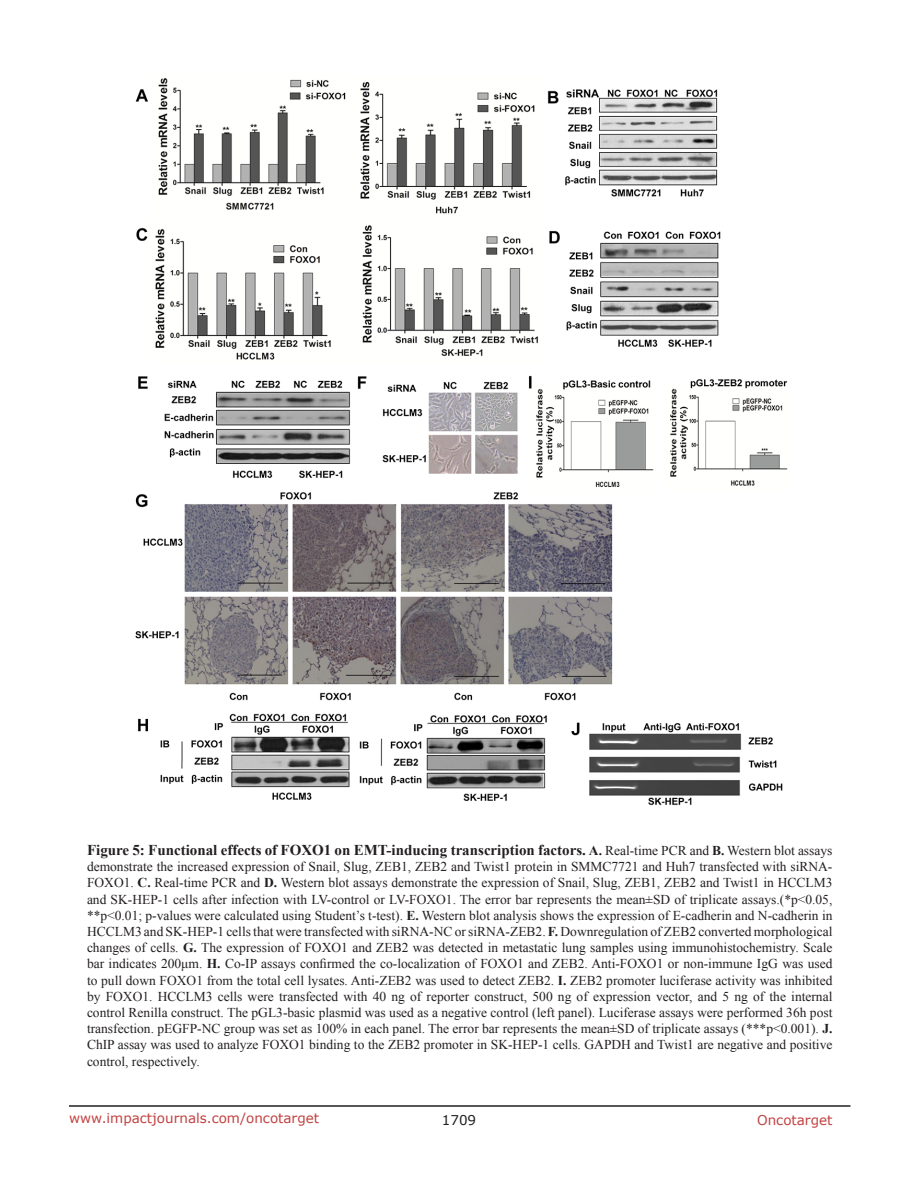
<style>
.page{position:relative;width:918px;height:1188px;background:#fff}
.page>*{position:absolute;margin:0;border:0;box-sizing:border-box;transform-origin:0 0}
.figuretext{font:700 15px "Times New Roman";color:#231f20}
.figuretext-2{font:13.5px/16.2px "Times New Roman";color:#231f20;text-align:justify}
.t1{font:13.5px "Verdana";color:#c24141}
.t2{font:13.5px "Verdana";color:#231f20}
.s1{font-size:13.5px}
.s2{font-weight:400;font-size:13.5px}
.s3{font-weight:700}
</style>
<div class="page">
<hr style="left:69px;top:1105px;width:781px;height:2px;background:#231f20">
<img style="left:135px;top:78px;width:653px;height:728px">
<p class="figuretext" style="left:87px;top:840px;width:747px">Figure 5: Functional effects of FOXO1 on EMT-inducing transcription factors. <span class="s1">A.</span> <span class="s2">Real-time PCR and</span> <span class="s1">B.</span> <span class="s2">Western blot assays</span></p>
<p class="figuretext-2" style="left:87px;top:858px;width:747px">demonstrate the increased expression of Snail, Slug, ZEB1, ZEB2 and Twist1 protein in SMMC7721 and Huh7 transfected with siRNA-FOXO1. <span class="s3">C.</span> Real-time PCR and <span class="s3">D.</span> Western blot assays demonstrate the expression of Snail, Slug, ZEB1, ZEB2 and Twist1 in HCCLM3 and SK-HEP-1 cells after infection with LV-control or LV-FOXO1. The error bar represents the mean±SD of triplicate assays.(*p&lt;0.05, **p&lt;0.01; p-values were calculated using Student’s t-test). <span class="s3">E.</span> Western blot analysis shows the expression of E-cadherin and N-cadherin in HCCLM3 and SK-HEP-1 cells that were transfected with siRNA-NC or siRNA-ZEB2. <span class="s3">F.</span> Downregulation of ZEB2 converted morphological changes of cells. <span class="s3">G.</span> The expression of FOXO1 and ZEB2 was detected in metastatic lung samples using immunohistochemistry. Scale bar indicates 200μm. <span class="s3">H.</span> Co-IP assays confirmed the co-localization of FOXO1 and ZEB2. Anti-FOXO1 or non-immune IgG was used to pull down FOXO1 from the total cell lysates. Anti-ZEB2 was used to detect ZEB2. <span class="s3">I.</span> ZEB2 promoter luciferase activity was inhibited by FOXO1. HCCLM3 cells were transfected with 40 ng of reporter construct, 500 ng of expression vector, and 5 ng of the internal control Renilla construct. The pGL3-basic plasmid was used as a negative control (left panel). Luciferase assays were performed 36h post transfection. pEGFP-NC group was set as 100% in each panel. The error bar represents the mean±SD of triplicate assays (***p&lt;0.001). <span class="s3">J.<br></span>ChIP assay was used to analyze FOXO1 binding to the ZEB2 promoter in SK-HEP-1 cells. GAPDH and Twist1 are negative and positive control, respectively.</p>
<p class="t1" style="left:69px;top:1109px;width:252px">www.impactjournals.com/oncotarget</p>
<p class="t2" style="left:442px;top:1111px;width:36px">1709</p>
<p class="t1" style="left:757px;top:1111px;width:77px">Oncotarget</p>
</div>
